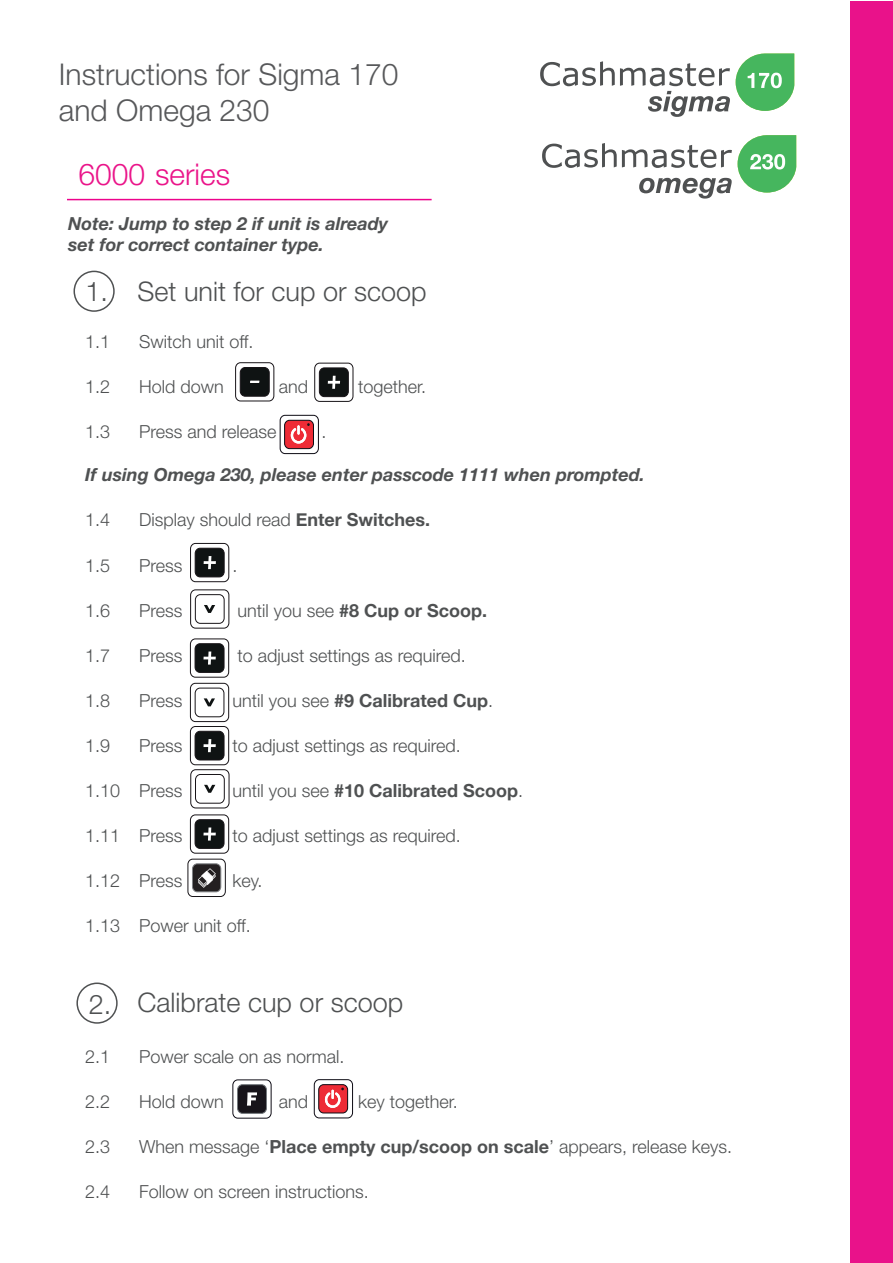
<style>
.page{position:relative;width:893px;height:1263px;background:#fff}
.page>*{position:absolute;margin:0;border:0;box-sizing:border-box;transform-origin:0 0}
.t1{font:300 30px/36px "Helvetica Neue";color:#57585a}
.t2{font:300 30px "Helvetica Neue";color:#ea1489}
.t3{font:300 27px "Helvetica Neue";color:#4f5152}
.t4{font:300 18px "Helvetica Neue";color:#4f5152}
.t5{font:italic 700 18px/21.6px "Helvetica Neue";color:#4f5152}
.t6{font:700 18px "Helvetica Neue";color:#4f5152}
.s1{font-weight:700}
.s2{font-weight:300}
</style>
<div class="page">
<svg style="left:540px;top:61px;width:190px;height:56px"></svg>
<svg style="left:736px;top:54px;width:58px;height:57px"></svg>
<svg style="left:738px;top:135px;width:58px;height:58px"></svg>
<svg style="left:639px;top:178px;width:93px;height:21px"></svg>
<svg style="left:542px;top:143px;width:190px;height:25px"></svg>
<svg style="left:236px;top:363px;width:38px;height:38px"></svg>
<div style="left:235px;top:362px;width:39px;height:39px;border:1px solid #181418;border-radius:5px"></div>
<div style="left:240px;top:367px;width:29px;height:29px;background:#0f1313;border-radius:5px"></div>
<div style="left:240px;top:367px;width:29px;height:29px;border:1px solid #181418;border-radius:5px"></div>
<svg style="left:250px;top:381px;width:9px;height:2px"></svg>
<svg style="left:315px;top:363px;width:38px;height:38px"></svg>
<div style="left:315px;top:363px;width:38px;height:39px;border:1px solid #181418;border-radius:5px"></div>
<div style="left:319px;top:368px;width:29px;height:29px;background:#0f1313;border-radius:5px"></div>
<div style="left:319px;top:368px;width:30px;height:29px;border:1px solid #181418;border-radius:5px"></div>
<svg style="left:328px;top:376px;width:12px;height:13px"></svg>
<div style="left:280px;top:415px;width:39px;height:39px;border:1px solid #0d0b14;border-radius:5px"></div>
<div style="left:285px;top:420px;width:28px;height:29px;background:#ee2b36;border-radius:5px"></div>
<div style="left:284px;top:420px;width:30px;height:29px;border:1px solid #0d0b14;border-radius:5px"></div>
<svg style="left:291px;top:423px;width:19px;height:21px"></svg>
<svg style="left:191px;top:543px;width:38px;height:39px"></svg>
<div style="left:190px;top:543px;width:39px;height:39px;border:1px solid #181418;border-radius:5px"></div>
<div style="left:195px;top:548px;width:29px;height:29px;background:#0f1313;border-radius:5px"></div>
<div style="left:195px;top:548px;width:29px;height:29px;border:1px solid #181418;border-radius:5px"></div>
<svg style="left:204px;top:556px;width:12px;height:13px"></svg>
<svg style="left:191px;top:590px;width:38px;height:38px"></svg>
<div style="left:190px;top:590px;width:39px;height:38px;border:1px solid #181418;border-radius:5px"></div>
<div style="left:195px;top:595px;width:29px;height:28px;background:#fff;border-radius:5px"></div>
<div style="left:195px;top:594px;width:29px;height:29px;border:1px solid #181418;border-radius:5px"></div>
<svg style="left:204px;top:605px;width:11px;height:8px"></svg>
<svg style="left:190px;top:639px;width:39px;height:38px"></svg>
<div style="left:190px;top:639px;width:39px;height:38px;border:1px solid #181418;border-radius:5px"></div>
<div style="left:195px;top:644px;width:29px;height:28px;background:#0f1313;border-radius:5px"></div>
<div style="left:195px;top:643px;width:29px;height:30px;border:1px solid #181418;border-radius:5px"></div>
<svg style="left:203px;top:651px;width:13px;height:14px"></svg>
<svg style="left:190px;top:683px;width:39px;height:38px"></svg>
<div style="left:190px;top:683px;width:39px;height:39px;border:1px solid #181418;border-radius:5px"></div>
<div style="left:195px;top:688px;width:29px;height:29px;background:#fff;border-radius:5px"></div>
<div style="left:195px;top:688px;width:29px;height:29px;border:1px solid #181418;border-radius:5px"></div>
<svg style="left:204px;top:698px;width:11px;height:8px"></svg>
<svg style="left:191px;top:770px;width:38px;height:38px"></svg>
<div style="left:191px;top:769px;width:38px;height:39px;border:1px solid #181418;border-radius:5px"></div>
<div style="left:195px;top:774px;width:29px;height:29px;background:#fff;border-radius:5px"></div>
<div style="left:195px;top:774px;width:29px;height:29px;border:1px solid #181418;border-radius:5px"></div>
<svg style="left:204px;top:785px;width:11px;height:8px"></svg>
<div style="left:314px;top:1079px;width:39px;height:39px;border:1px solid #0d0b14;border-radius:5px"></div>
<div style="left:319px;top:1085px;width:29px;height:28px;background:#ee2b36;border-radius:5px"></div>
<div style="left:319px;top:1084px;width:29px;height:29px;border:1px solid #0d0b14;border-radius:5px"></div>
<svg style="left:325px;top:1087px;width:19px;height:21px"></svg>
<div style="left:233px;top:1080px;width:38px;height:38px;border:1px solid #0d0b14;border-radius:5px"></div>
<div style="left:237px;top:1085px;width:29px;height:28px;background:#17141a;border-radius:5px"></div>
<div style="left:237px;top:1084px;width:30px;height:29px;border:1px solid #757a7e;border-radius:5px"></div>
<svg style="left:247px;top:1092px;width:10px;height:13px"></svg>
<div style="left:851px;top:1px;width:42px;height:1262px;background:#e9128a"></div>
<div style="left:73px;top:271px;width:42px;height:41px;border:2px solid #4f5152;border-radius:50%"></div>
<div style="left:76px;top:982px;width:42px;height:42px;border:2px solid #4f5152;border-radius:50%"></div>
<svg style="left:190px;top:726px;width:39px;height:39px"></svg>
<div style="left:190px;top:726px;width:39px;height:39px;border:1px solid #181418;border-radius:5px"></div>
<div style="left:195px;top:731px;width:29px;height:29px;background:#0f1313;border-radius:5px"></div>
<div style="left:195px;top:731px;width:29px;height:29px;border:1px solid #181418;border-radius:5px"></div>
<svg style="left:203px;top:739px;width:13px;height:13px"></svg>
<svg style="left:190px;top:815px;width:39px;height:38px"></svg>
<div style="left:190px;top:815px;width:39px;height:38px;border:1px solid #181418;border-radius:5px"></div>
<div style="left:195px;top:820px;width:29px;height:28px;background:#0f1313;border-radius:5px"></div>
<div style="left:195px;top:819px;width:29px;height:29px;border:1px solid #181418;border-radius:5px"></div>
<svg style="left:203px;top:827px;width:13px;height:13px"></svg>
<div style="left:188px;top:859px;width:38px;height:38px;border:1px solid #19161a;border-radius:5px"></div>
<div style="left:192px;top:864px;width:29px;height:28px;background:#231f20;border-radius:5px"></div>
<div style="left:192px;top:864px;width:29px;height:28px;border:1px solid #808285;border-radius:5px"></div>
<svg style="left:198px;top:868px;width:18px;height:20px"></svg>
<hr style="left:67px;top:199px;width:365px;height:1px;background:#ed028c">
<h1 class="t1" style="left:59px;top:55px;width:341px">Instructions for Sigma 170 and Omega 230</h1>
<h1 class="t2" style="left:79px;top:150px;width:153px">6000 series</h1>
<p class="t5" style="left:68px;top:213px;width:322px">Note: Jump to step 2 if unit is already set for correct container type.</p>
<h2 class="t3" style="left:85px;top:270px;width:24px">1.</h2>
<h2 class="t3" style="left:138px;top:269px;width:291px">Set unit for cup or scoop</h2>
<p class="t4" style="left:85px;top:327px;width:27px">1.1</p>
<p class="t4" style="left:139px;top:327px;width:116px">Switch unit off.</p>
<p class="t4" style="left:85px;top:372px;width:27px">1.2</p>
<p class="t4" style="left:139px;top:372px;width:86px">Hold down</p>
<p class="t4" style="left:279px;top:372px;width:31px">and</p>
<p class="t4" style="left:358px;top:372px;width:70px">together.</p>
<p class="t4" style="left:85px;top:417px;width:27px">1.3</p>
<p class="t4" style="left:139px;top:417px;width:139px">Press and release</p>
<p class="t4" style="left:322px;top:417px;width:7px">.</p>
<p class="t5" style="left:85px;top:465px;width:561px">If using Omega 230, please enter passcode 1111 when prompted.</p>
<p class="t4" style="left:85px;top:505px;width:27px">1.4</p>
<p class="t4" style="left:139px;top:505px;width:293px">Display should read <span class="s1">Enter Switches.</span></p>
<p class="t4" style="left:85px;top:550px;width:27px">1.5</p>
<p class="t4" style="left:139px;top:550px;width:45px">Press</p>
<p class="t4" style="left:232px;top:550px;width:7px">.</p>
<p class="t4" style="left:85px;top:595px;width:27px">1.6</p>
<p class="t4" style="left:139px;top:595px;width:45px">Press</p>
<p class="t6" style="left:237px;top:599px;width:251px"><span class="s2">until you see</span> #8 Cup or Scoop.</p>
<p class="t4" style="left:85px;top:640px;width:27px">1.7</p>
<p class="t4" style="left:139px;top:640px;width:45px">Press</p>
<p class="t4" style="left:237px;top:640px;width:230px">to adjust settings as required.</p>
<p class="t4" style="left:85px;top:685px;width:27px">1.8</p>
<p class="t4" style="left:139px;top:685px;width:45px">Press</p>
<p class="t6" style="left:232px;top:689px;width:262px"><span class="s2">until you see</span> #9 Calibrated Cup<span class="s2">.</span></p>
<p class="t4" style="left:85px;top:730px;width:27px">1.9</p>
<p class="t4" style="left:139px;top:730px;width:45px">Press</p>
<p class="t4" style="left:232px;top:730px;width:230px">to adjust settings as required.</p>
<p class="t4" style="left:85px;top:775px;width:99px">1.10 Press</p>
<p class="t6" style="left:232px;top:779px;width:292px"><span class="s2">until you see</span> #10 Calibrated Scoop<span class="s2">.</span></p>
<p class="t4" style="left:85px;top:820px;width:99px">1.11 Press</p>
<p class="t4" style="left:232px;top:820px;width:230px">to adjust settings as required.</p>
<p class="t4" style="left:85px;top:865px;width:99px">1.12 Press</p>
<p class="t4" style="left:232px;top:865px;width:32px">key.</p>
<p class="t4" style="left:85px;top:910px;width:167px">1.13 Power unit off.</p>
<h2 class="t3" style="left:89px;top:982px;width:24px">2.</h2>
<h2 class="t3" style="left:138px;top:981px;width:267px">Calibrate cup or scoop</h2>
<p class="t4" style="left:85px;top:1042px;width:27px">2.1</p>
<p class="t4" style="left:139px;top:1042px;width:207px">Power scale on as normal.</p>
<p class="t4" style="left:85px;top:1087px;width:27px">2.2</p>
<p class="t4" style="left:139px;top:1087px;width:86px">Hold down</p>
<p class="t4" style="left:279px;top:1087px;width:31px">and</p>
<p class="t4" style="left:358px;top:1087px;width:101px">key together.</p>
<p class="t4" style="left:85px;top:1132px;width:27px">2.3</p>
<p class="t4" style="left:139px;top:1132px;width:595px">When message ‘<span class="s1">Place empty cup/scoop on scale</span>’ appears, release keys.</p>
<p class="t4" style="left:85px;top:1177px;width:27px">2.4</p>
<p class="t4" style="left:139px;top:1177px;width:231px">Follow on screen instructions.</p>
</div>
